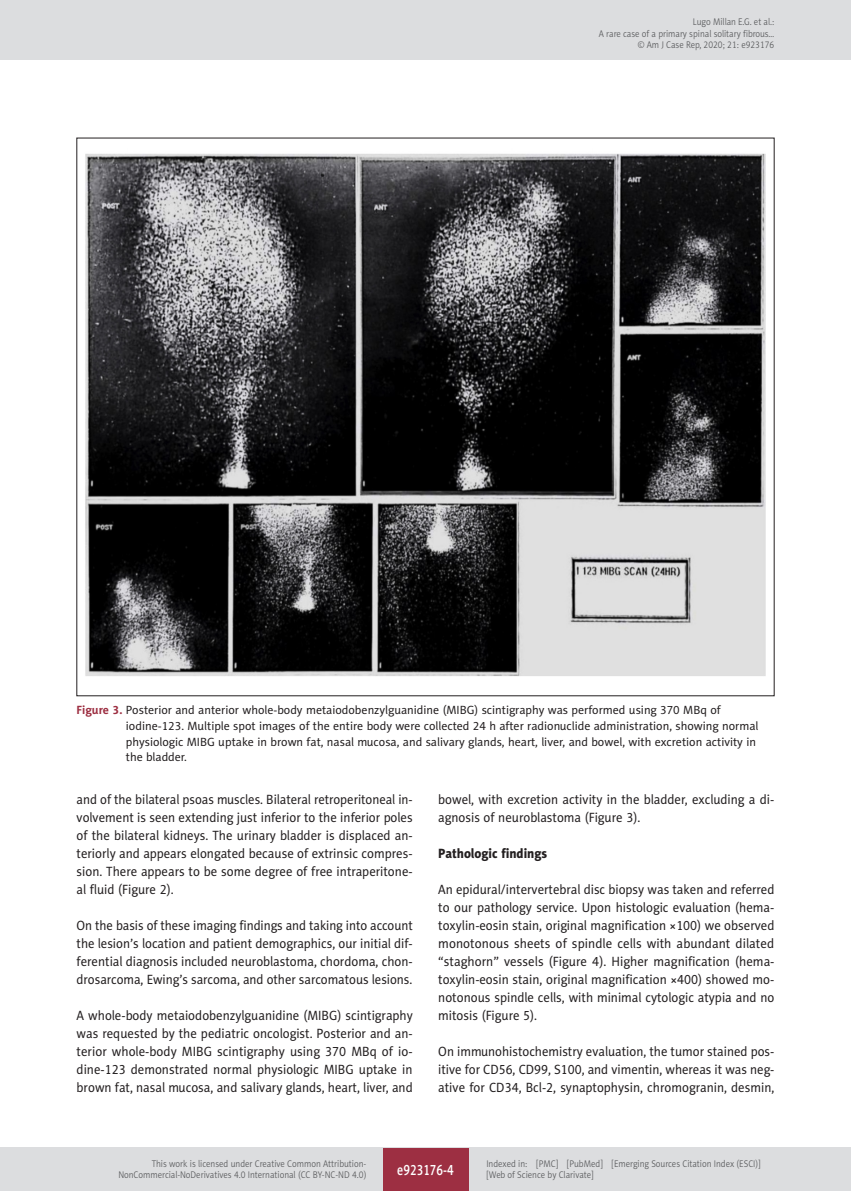
<style>
.page{position:relative;width:851px;height:1191px;background:#fff}
.page>*{position:absolute;margin:0;border:0;box-sizing:border-box;transform-origin:0 0}
.t1{font:15px "Naomi Sans EFN Medium";color:#fff;scale:.8 1}
.AJCR_Body{font:13.5px/18px "Naomi Sans EFN";color:#231f20;text-align:justify;scale:.95 1}
.AJCR_Body-2{font:13.5px/18px "Naomi Sans EFN";color:#231f20;text-align:justify;scale:.94 1}
.AJCR_Headline_2{font:13.5px "Naomi Sans EFN Heavy";color:#231f20;scale:.95 1}
.AJCR_Rycina_tytul{font:12px/15.8px "Naomi Sans EFN";color:#231f20}
.t2{font:9.75px/11.2px "Naomi Sans EFN Light";color:#57585a;text-align:right;scale:.9 1}
.s1{font-weight:700;color:#9d2f42}
</style>
<div class="page">
<img style="left:85px;top:153px;width:681px;height:523px">
<div style="left:0;top:0;width:850px;height:60px;background:#dcdddf"></div>
<hr style="left:850px;top:0;width:1px;height:60px;background:#dcdddf">
<div style="left:0;top:1148px;width:850px;height:43px;background:#dcdddf"></div>
<div style="left:383px;top:1147px;width:85px;height:43px;background:#9d2f42"></div>
<p class="t2" style="left:598px;top:16px;width:196px">Lugo Millan E.G. et al.:<br>A rare case of a primary spinal solitary fibrous… © Am J Case Rep, 2020; 21: e923176</p>
<p class="AJCR_Rycina_tytul" style="left:126px;top:702px;width:634px;text-indent:-49px"><span class="s1">Figure 3.</span> Posterior and anterior whole-body metaiodobenzylguanidine (MIBG) scintigraphy was performed using 370 MBq of iodine-123. Multiple spot images of the entire body were collected 24 h after radionuclide administration, showing normal physiologic MIBG uptake in brown fat, nasal mucosa, and salivary glands, heart, liver, and bowel, with excretion activity in the bladder.</p>
<p class="AJCR_Body-2" style="left:77px;top:790px;width:359px">and of the bilateral psoas muscles. Bilateral retroperitoneal in&shy;volvement is seen extending just inferior to the inferior poles of the bilateral kidneys. The urinary bladder is displaced an&shy;teriorly and appears elongated because of extrinsic compres&shy;sion. There appears to be some degree of free intraperitone&shy;al fluid (Figure 2).</p>
<p class="AJCR_Body-2" style="left:77px;top:916px;width:359px">On the basis of these imaging findings and taking into account the lesion’s location and patient demographics, our initial dif&shy;ferential diagnosis included neuroblastoma, chordoma, chon&shy;drosarcoma, Ewing’s sarcoma, and other sarcomatous lesions.</p>
<p class="AJCR_Body" style="left:77px;top:1006px;width:355px">A whole-body metaiodobenzylguanidine (MIBG) scintigraphy was requested by the pediatric oncologist. Posterior and an&shy;terior whole-body MIBG scintigraphy using 370 MBq of io&shy;dine-123 demonstrated normal physiologic MIBG uptake in brown fat, nasal mucosa, and salivary glands, heart, liver, and</p>
<p class="AJCR_Body" style="left:438px;top:790px;width:355px">bowel, with excretion activity in the bladder, excluding a di&shy;agnosis of neuroblastoma (Figure 3).</p>
<p class="AJCR_Headline_2" style="left:438px;top:845px;width:116px">Pathologic findings</p>
<p class="AJCR_Body" style="left:438px;top:880px;width:355px">An epidural/intervertebral disc biopsy was taken and referred to our pathology service. Upon histologic evaluation (hema&shy;toxylin-eosin stain, original magnification ×100) we observed monotonous sheets of spindle cells with abundant dilated “staghorn” vessels (Figure 4). Higher magnification (hema&shy;toxylin-eosin stain, original magnification ×400) showed mo&shy;notonous spindle cells, with minimal cytologic atypia and no mitosis (Figure 5).</p>
<p class="AJCR_Body" style="left:438px;top:1042px;width:355px">On immunohistochemistry evaluation, the tumor stained pos&shy;itive for CD56, CD99, S100, and vimentin, whereas it was neg&shy;ative for CD34, Bcl-2, synaptophysin, chromogranin, desmin,</p>
<p class="t2" style="left:118px;top:1158px;width:277px">This work is licensed under Creative Common Attribution-<br>NonCommercial-NoDerivatives 4.0 International (CC BY-NC-ND 4.0)</p>
<p class="t1" style="left:397px;top:1160px;width:72px">e923176-4</p>
<p class="t2" style="left:486px;top:1158px;width:306px;text-align:left">Indexed in: [PMC] [PubMed] [Emerging Sources Citation Index (ESCI)] [Web of Science by Clarivate]</p>
</div>
